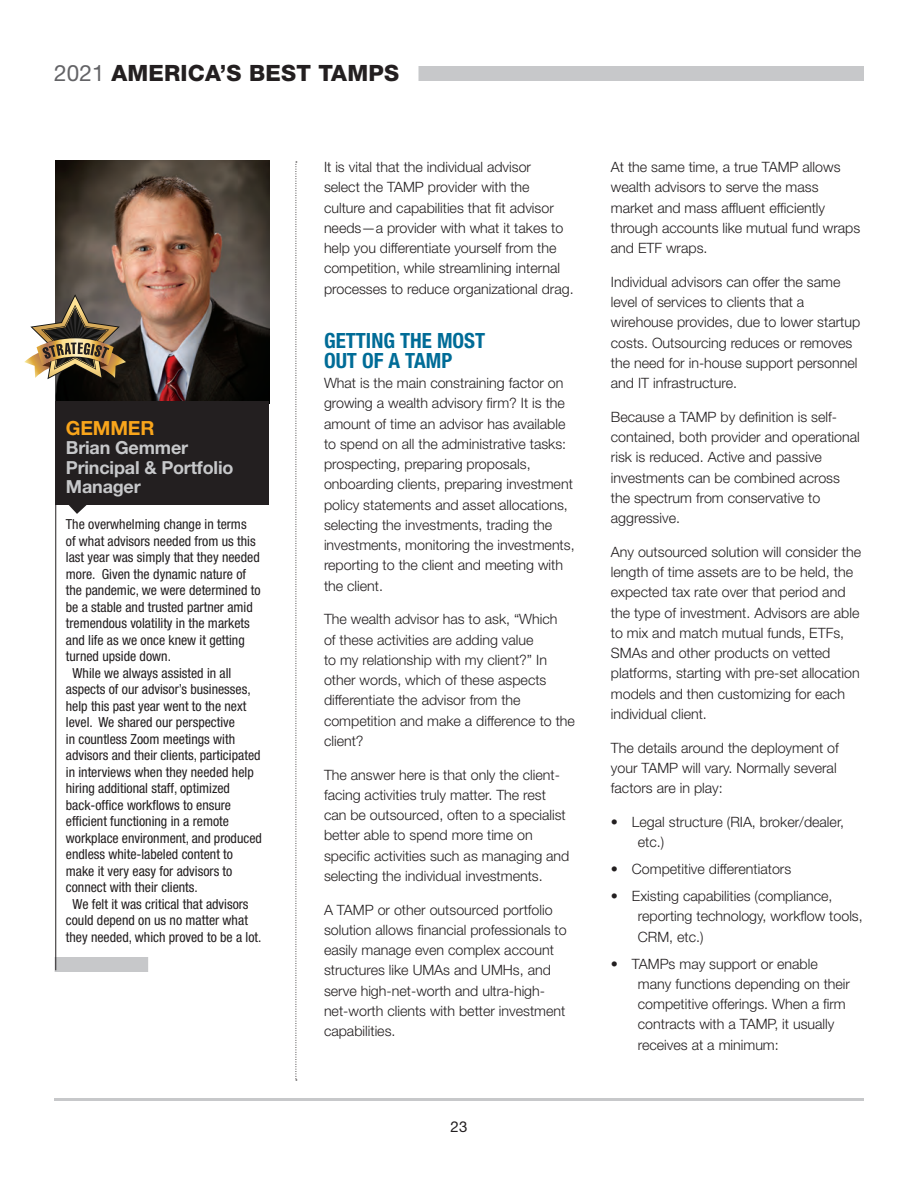
<style>
.page{position:relative;width:918px;height:1188px;background:#fff}
.page>*{position:absolute;margin:0;border:0;box-sizing:border-box;transform-origin:0 0}
.t1{font:800 22.5px "Helvetica Neue LT Std";letter-spacing:.01em;color:#231f20}
.t2{font:700 condensed 21px/20.2px "Helvetica Neue LT Std";color:#006c97}
.t3{font:700 19.5px "Helvetica Neue LT Std";letter-spacing:-.01em;color:#f9a51b}
.t4{font:700 18px/19.5px "Helvetica Neue LT Std";letter-spacing:-.01em;color:#c7c8ca}
.t5{font:15px "Helvetica Neue LT Std";color:#231f20}
.t6{font:300 14.25px/20.2px "Helvetica Neue LT Std";color:#231f20}
.t7{font:condensed 13.8px "Helvetica Neue LT Std";color:#231f20}
.s1{font-weight:400;color:#636366}
</style>
<div class="page">
<hr style="left:54px;top:1098px;width:810px;height:3px;background:#c7c8ca">
<div style="left:418px;top:66px;width:446px;height:15px;background:#c7c8ca"></div>
<svg style="left:296px;top:162px;width:1px;height:919px"></svg>
<img style="left:56px;top:160px;width:213px;height:241px">
<div style="left:55px;top:401px;width:214px;height:104px;background:#231f20"></div>
<svg style="left:69px;top:505px;width:18px;height:9px"></svg>
<div style="left:55px;top:957px;width:93px;height:15px;background:#c7c8ca"></div>
<hr style="left:55px;top:464px;width:1px;height:506px;background:#231f20">
<svg style="left:24px;top:294px;width:102px;height:85px"></svg>
<h1 class="t1" style="left:54px;top:60px;width:347px"><span class="s1">2021</span> AMERICA’S BEST TAMPS</h1>
<h3 class="t3" style="left:66px;top:416px;width:90px">GEMMER</h3>
<p class="t4" style="left:66px;top:438px;width:169px">Brian Gemmer<br>Principal &amp; Portfolio<br>Manager</p>
<p class="t7" style="left:66px;top:517px;width:182px">The overwhelming change in terms</p>
<p class="t7" style="left:66px;top:533px;width:191px">of what advisors needed from us this</p>
<p class="t7" style="left:66px;top:550px;width:195px">last year was simply that they needed</p>
<p class="t7" style="left:66px;top:566px;width:182px">more. Given the dynamic nature of</p>
<p class="t7" style="left:66px;top:583px;width:196px">the pandemic, we were determined to</p>
<p class="t7" style="left:66px;top:599px;width:188px">be a stable and trusted partner amid</p>
<p class="t7" style="left:66px;top:616px;width:185px">tremendous volatility in the markets</p>
<p class="t7" style="left:66px;top:632px;width:180px">and life as we once knew it getting</p>
<p class="t7" style="left:66px;top:649px;width:107px">turned upside down.</p>
<p class="t7" style="left:73px;top:665px;width:160px">While we always assisted in all</p>
<p class="t7" style="left:66px;top:682px;width:186px">aspects of our advisor’s businesses,</p>
<p class="t7" style="left:66px;top:698px;width:182px">help this past year went to the next</p>
<p class="t7" style="left:66px;top:715px;width:171px">level. We shared our perspective</p>
<p class="t7" style="left:66px;top:731px;width:171px">in countless Zoom meetings with</p>
<p class="t7" style="left:66px;top:748px;width:196px">advisors and their clients, participated</p>
<p class="t7" style="left:66px;top:764px;width:189px">in interviews when they needed help</p>
<p class="t7" style="left:66px;top:781px;width:166px">hiring additional staff, optimized</p>
<p class="t7" style="left:66px;top:797px;width:167px">back-office workflows to ensure</p>
<p class="t7" style="left:66px;top:814px;width:165px">efficient functioning in a remote</p>
<p class="t7" style="left:66px;top:830px;width:198px">workplace environment, and produced</p>
<p class="t7" style="left:66px;top:847px;width:169px">endless white-labeled content to</p>
<p class="t7" style="left:66px;top:863px;width:168px">make it very easy for advisors to</p>
<p class="t7" style="left:66px;top:880px;width:133px">connect with their clients.</p>
<p class="t7" style="left:73px;top:896px;width:178px">We felt it was critical that advisors</p>
<p class="t7" style="left:66px;top:913px;width:184px">could depend on us no matter what</p>
<p class="t7" style="left:66px;top:929px;width:197px">they needed, which proved to be a lot.</p>
<p class="t6" style="left:324px;top:157px;width:251px">It is vital that the individual advisor<br>select the TAMP provider with the culture and capabilities that fit advisor needs—a provider with what it takes to help you differentiate yourself from the competition, while streamlining internal processes to reduce organizational drag.</p>
<h2 class="t2" style="left:324px;top:330px;width:163px">GETTING THE MOST<br>OUT OF A TAMP</h2>
<p class="t6" style="left:324px;top:373px;width:252px">What is the main constraining factor on growing a wealth advisory firm? It is the amount of time an advisor has available to spend on all the administrative tasks: prospecting, preparing proposals, onboarding clients, preparing investment policy statements and asset allocations, selecting the investments, trading the investments, monitoring the investments, reporting to the client and meeting with the client.</p>
<p class="t6" style="left:324px;top:609px;width:253px">The wealth advisor has to ask, “Which<br>of these activities are adding value<br>to my relationship with my client?” In other words, which of these aspects differentiate the advisor from the competition and make a difference to the client?</p>
<p class="t6" style="left:324px;top:764px;width:247px">The answer here is that only the client&shy;facing activities truly matter. The rest can be outsourced, often to a specialist better able to spend more time on specific activities such as managing and selecting the individual investments.</p>
<p class="t6" style="left:324px;top:899px;width:244px">A TAMP or other outsourced portfolio solution allows financial professionals to easily manage even complex account structures like UMAs and UMHs, and serve high-net-worth and ultra-high&shy;net-worth clients with better investment capabilities.</p>
<p class="t5" style="left:451px;top:1117px;width:18px">23</p>
<p class="t6" style="left:611px;top:157px;width:251px">At the same time, a true TAMP allows wealth advisors to serve the mass market and mass affluent efficiently through accounts like mutual fund wraps and ETF wraps.</p>
<p class="t6" style="left:611px;top:271px;width:251px">Individual advisors can offer the same level of services to clients that a wirehouse provides, due to lower startup costs. Outsourcing reduces or removes the need for in-house support personnel and IT infrastructure.</p>
<p class="t6" style="left:611px;top:406px;width:250px">Because a TAMP by definition is self&shy;contained, both provider and operational risk is reduced. Active and passive investments can be combined across the spectrum from conservative to aggressive.</p>
<p class="t6" style="left:611px;top:541px;width:252px">Any outsourced solution will consider the length of time assets are to be held, the expected tax rate over that period and the type of investment. Advisors are able to mix and match mutual funds, ETFs, SMAs and other products on vetted platforms, starting with pre-set allocation models and then customizing for each individual client.</p>
<p class="t6" style="left:611px;top:737px;width:230px">The details around the deployment of your TAMP will vary. Normally several factors are in play:</p>
<p class="t6" style="left:638px;top:811px;width:208px;text-indent:-27px">• Legal structure (RIA, broker/dealer, etc.)</p>
<p class="t6" style="left:611px;top:859px;width:182px">• Competitive differentiators</p>
<p class="t6" style="left:638px;top:886px;width:226px;text-indent:-27px">• Existing capabilities (compliance, reporting technology, workflow tools,<br>CRM, etc.)</p>
<p class="t6" style="left:638px;top:953px;width:214px;text-indent:-27px">• TAMPs may support or enable many functions depending on their competitive offerings. When a firm contracts with a TAMP, it usually receives at a minimum:</p>
</div>
